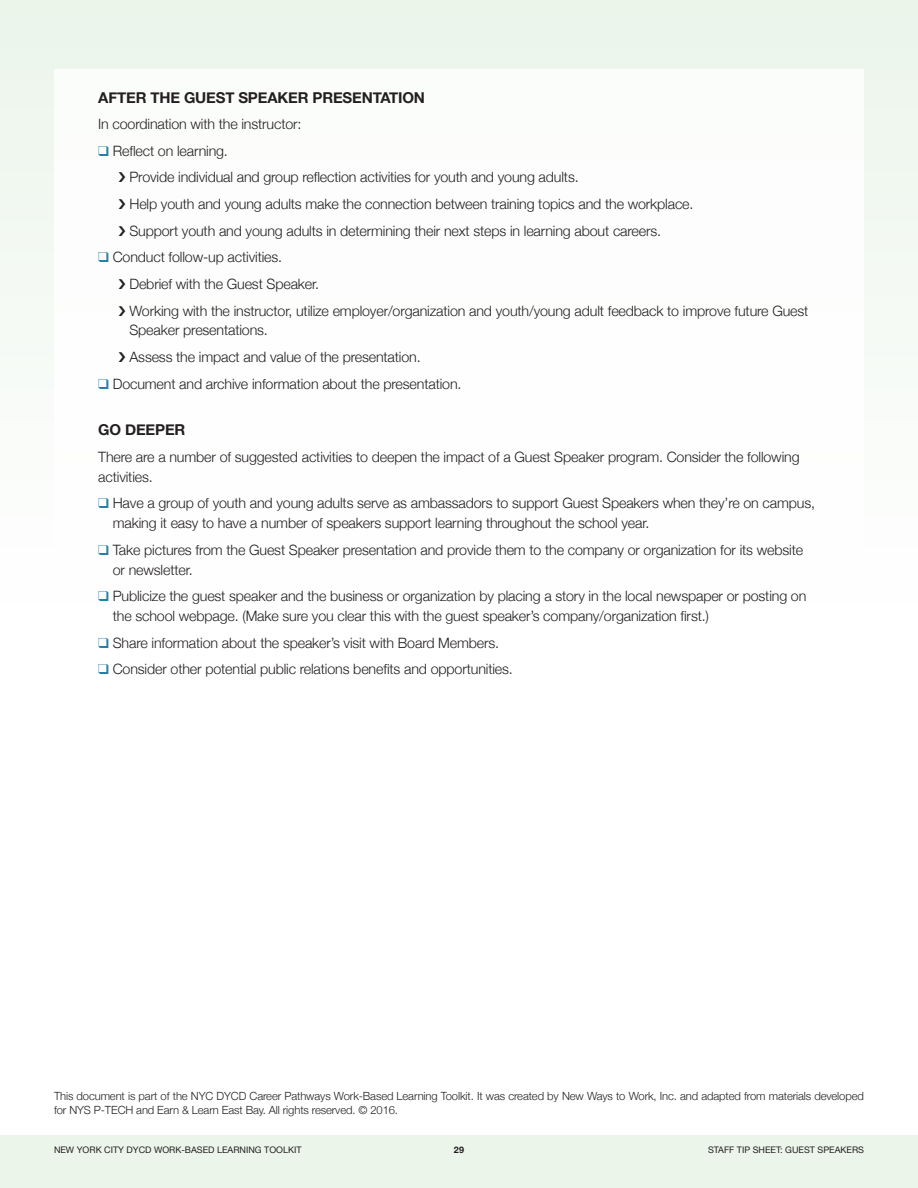
<style>
.page{position:relative;width:918px;height:1188px;background:#fff}
.page>*{position:absolute;margin:0;border:0;box-sizing:border-box;transform-origin:0 0}
.t1{font:700 15px "Helvetica Neue";letter-spacing:-.01em;color:#231f20}
.t2{font:300 14.25px/19.8px "Helvetica Neue";letter-spacing:-.01em;color:#231f20}
.t3{font:300 11.25px/13.5px "Helvetica Neue";letter-spacing:-.01em;color:#231f20}
.t4{font:9px "Helvetica Neue";color:#231f20}
.t5{font:700 9px "Helvetica Neue";color:#231f20}
.s1{color:#2580a4}
</style>
<div class="page">
<div style="left:0;top:1135px;width:918px;height:53px;background:#ebf5ea"></div>
<div style="left:0;top:0;width:918px;height:602px;background:linear-gradient(to bottom,#ebf5ea,#fefefe)"></div>
<div style="left:54px;top:69px;width:810px;height:1006px;background:#fff"></div>
<p class="t1" style="left:98px;top:85px;width:328px">AFTER THE GUEST SPEAKER PRESENTATION</p>
<p class="t2" style="left:98px;top:113px;width:205px">In coordination with the instructor:</p>
<p class="t2" style="left:98px;top:140px;width:131px"><span class="s1">❑</span> Reflect on learning.</p>
<p class="t2" style="left:129px;top:166px;width:451px">Provide individual and group reflection activities for youth and young adults.</p>
<p class="t2" style="left:129px;top:193px;width:566px">Help youth and young adults make the connection between training topics and the workplace.</p>
<p class="t2" style="left:129px;top:220px;width:533px">Support youth and young adults in determining their next steps in learning about careers.</p>
<p class="t2" style="left:98px;top:246px;width:185px"><span class="s1">❑</span> Conduct follow-up activities.</p>
<p class="t2" style="left:129px;top:273px;width:191px">Debrief with the Guest Speaker.</p>
<p class="t2" style="left:129px;top:300px;width:681px">Working with the instructor, utilize employer/organization and youth/young adult feedback to improve future Guest<br>Speaker presentations.</p>
<p class="t2" style="left:129px;top:346px;width:293px">Assess the impact and value of the presentation.</p>
<p class="t2" style="left:98px;top:373px;width:365px"><span class="s1">❑</span> Document and archive information about the presentation.</p>
<p class="t1" style="left:98px;top:418px;width:89px">GO DEEPER</p>
<p class="t2" style="left:98px;top:446px;width:703px">There are a number of suggested activities to deepen the impact of a Guest Speaker program. Consider the following activities.</p>
<p class="t2" style="left:113px;top:492px;width:704px;text-indent:-14px"><span class="s1">❑</span> Have a group of youth and young adults serve as ambassadors to support Guest Speakers when they’re on campus, making it easy to have a number of speakers support learning throughout the school year.</p>
<p class="t2" style="left:113px;top:539px;width:692px;text-indent:-14px"><span class="s1">❑</span> Take pictures from the Guest Speaker presentation and provide them to the company or organization for its website or newsletter.</p>
<p class="t2" style="left:113px;top:585px;width:695px;text-indent:-14px"><span class="s1">❑</span> Publicize the guest speaker and the business or organization by placing a story in the local newspaper or posting on the school webpage. (Make sure you clear this with the guest speaker’s company/organization first.)</p>
<p class="t2" style="left:98px;top:632px;width:402px"><span class="s1">❑</span> Share information about the speaker’s visit with Board Members.</p>
<p class="t2" style="left:98px;top:658px;width:416px"><span class="s1">❑</span> Consider other potential public relations benefits and opportunities.</p>
<p class="t3" style="left:54px;top:1089px;width:811px">This document is part of the NYC DYCD Career Pathways Work-Based Learning Toolkit. It was created by New Ways to Work, Inc. and adapted from materials developed for NYS P-TECH and Earn &amp; Learn East Bay. All rights reserved. © 2016.</p>
<p class="t4" style="left:54px;top:1143px;width:249px">NEW YORK CITY DYCD WORK-BASED LEARNING TOOLKIT</p>
<p class="t5" style="left:454px;top:1143px;width:12px">29</p>
<p class="t4" style="left:708px;top:1143px;width:35px">STAFF TIP</p>
<p class="t4" style="left:753px;top:1143px;width:113px">SHEET: GUEST SP EAKERS</p>
</div>
